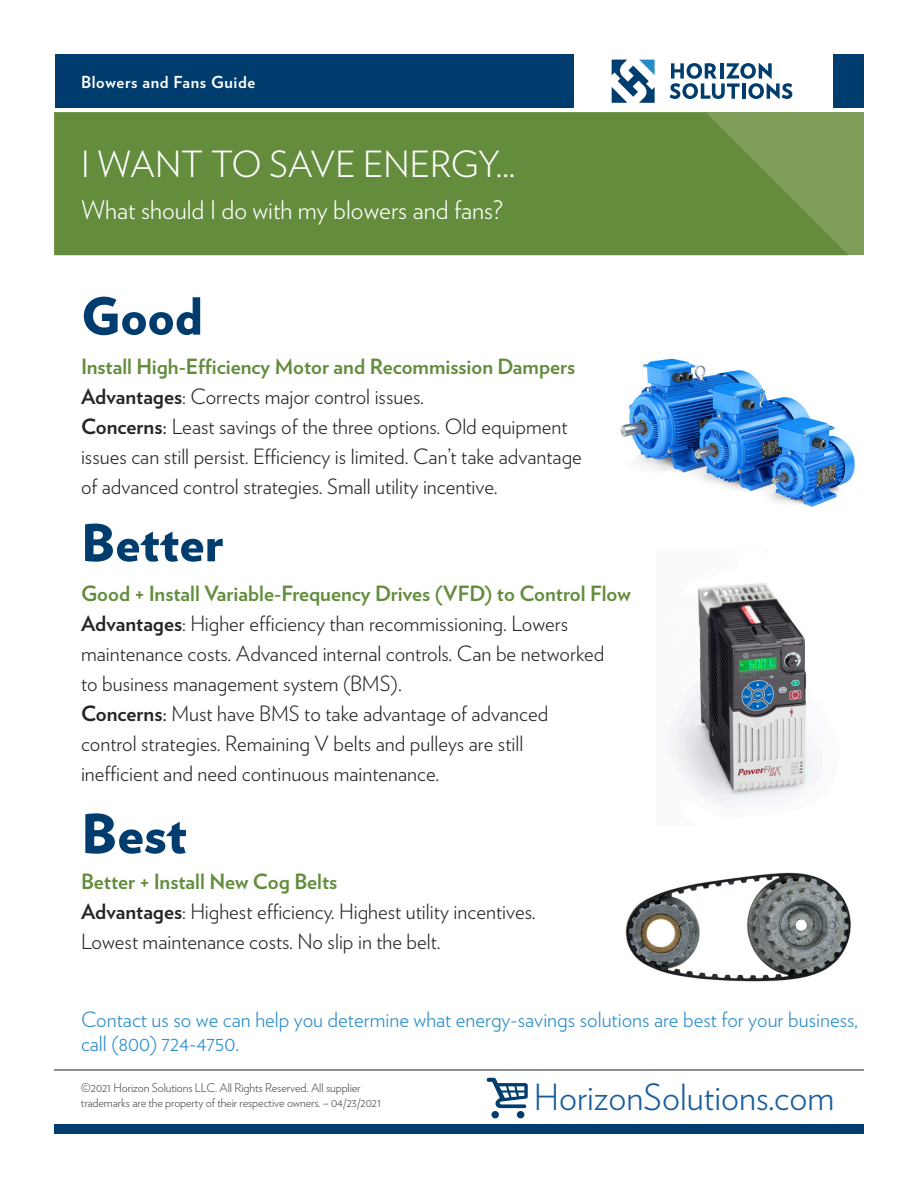
<style>
.page{position:relative;width:918px;height:1188px;background:#fff}
.page>*{position:absolute;margin:0;border:0;box-sizing:border-box;transform-origin:0 0}
.Headlines{font:900 54px "Verlag";color:#003d6e}
.Headlines-2{font:900 51px "Verlag";color:#003d6e}
._1_Title{font:300 36px "Verlag";letter-spacing:-.005em;color:#fff}
.t1{font:300 36px "Verlag";color:#175d9e}
._2_Sub_title{font:300 25.5px "Verlag";color:#fff}
._5_Callout{font:300 21px "Verlag";color:#242729}
._5_Callout-2{font:700 21px "Verlag";color:#638d3d}
._6_Heading_1{font:300 21px/24px "Verlag";color:#298cca}
._3_Division{font:700 16.5px "Verlag";letter-spacing:.04em;color:#fff}
.t2{font:300 12px/14.4px "Verlag";letter-spacing:-.01em;color:#4a4d4f}
.s1{font-weight:700}
.s2{font-weight:400}
</style>
<div class="page">
<svg style="left:55px;top:113px;width:794px;height:142px;background:#658e3f"></svg>
<div style="left:55px;top:54px;width:519px;height:54px;background:#003d6e"></div>
<div style="left:833px;top:54px;width:31px;height:54px;background:#003d6e"></div>
<svg style="left:612px;top:60px;width:43px;height:43px"></svg>
<svg style="left:670px;top:63px;width:122px;height:36px"></svg>
<img style="left:620px;top:358px;width:235px;height:149px">
<img style="left:675px;top:583px;width:146px;height:223px">
<img style="left:625px;top:872px;width:226px;height:110px">
<div style="left:54px;top:1124px;width:810px;height:10px;background:#003d6e"></div>
<hr style="left:54px;top:1070px;width:810px;height:1px;background:#231f20">
<svg style="left:487px;top:1078px;width:41px;height:40px"></svg>
<p class="_3_Division" style="left:81px;top:69px;width:176px">Blowers and Fans Guide</p>
<p class="_1_Title" style="left:81px;top:138px;width:436px">I WANT TO SAVE ENERGY...</p>
<p class="_2_Sub_title" style="left:81px;top:192px;width:423px">What should I do with my blowers and fans?</p>
<p class="Headlines-2" style="left:81px;top:274px;width:123px">Good</p>
<p class="_5_Callout-2" style="left:81px;top:350px;width:496px">Install High-Efficiency Motor and Recommission Dampers</p>
<p class="_5_Callout" style="left:81px;top:381px;width:344px"><span class="s1">Advantages</span>: Corrects major control issues.</p>
<p class="_5_Callout" style="left:81px;top:411px;width:488px"><span class="s1">Concerns</span><span class="s2">:</span> Least savings of the three options. Old equipment</p>
<p class="_5_Callout" style="left:81px;top:441px;width:503px">issues can still persist. Efficiency is limited. Can’t take advantage</p>
<p class="_5_Callout" style="left:81px;top:471px;width:418px">of advanced control strategies. Small utility incentive.</p>
<p class="Headlines-2" style="left:81px;top:501px;width:144px">Better</p>
<p class="_5_Callout-2" style="left:81px;top:577px;width:551px">Good + Install Variable-Frequency Drives (VFD) to Control Flow</p>
<p class="_5_Callout" style="left:81px;top:608px;width:489px"><span class="s1">Advantages</span>: Higher efficiency than recommissioning. Lowers</p>
<p class="_5_Callout" style="left:81px;top:638px;width:525px">maintenance costs. Advanced internal controls. Can be networked</p>
<p class="_5_Callout" style="left:81px;top:668px;width:322px">to business management system (BMS).</p>
<p class="_5_Callout" style="left:81px;top:698px;width:469px"><span class="s1">Concerns</span><span class="s2">:</span> Must have BMS to take advantage of advanced</p>
<p class="_5_Callout" style="left:81px;top:728px;width:444px">control strategies. Remaining V belts and pulleys are still</p>
<p class="_5_Callout" style="left:81px;top:758px;width:360px">inefficient and need continuous maintenance.</p>
<p class="Headlines" style="left:81px;top:789px;width:108px">Best</p>
<p class="_5_Callout-2" style="left:81px;top:865px;width:258px">Better + Install New Cog Belts</p>
<p class="_5_Callout" style="left:81px;top:896px;width:456px"><span class="s1">Advantages</span>: Highest efficiency. Highest utility incentives.</p>
<p class="_5_Callout" style="left:81px;top:926px;width:361px">Lowest maintenance costs. No slip in the belt.</p>
<p class="_6_Heading_1" style="left:81px;top:1006px;width:778px">Contact us so we can help you determine what energy-savings solutions are best for your business, call (800) 724-4750.</p>
<p class="t2" style="left:81px;top:1080px;width:302px">©2021 Horizon Solutions LLC. All Rights Reserved. All supplier trademarks are the property of their respective owners. – 04/23/2021</p>
<p class="t1" style="left:534px;top:1071px;width:302px">HorizonSolutions.com</p>
</div>
